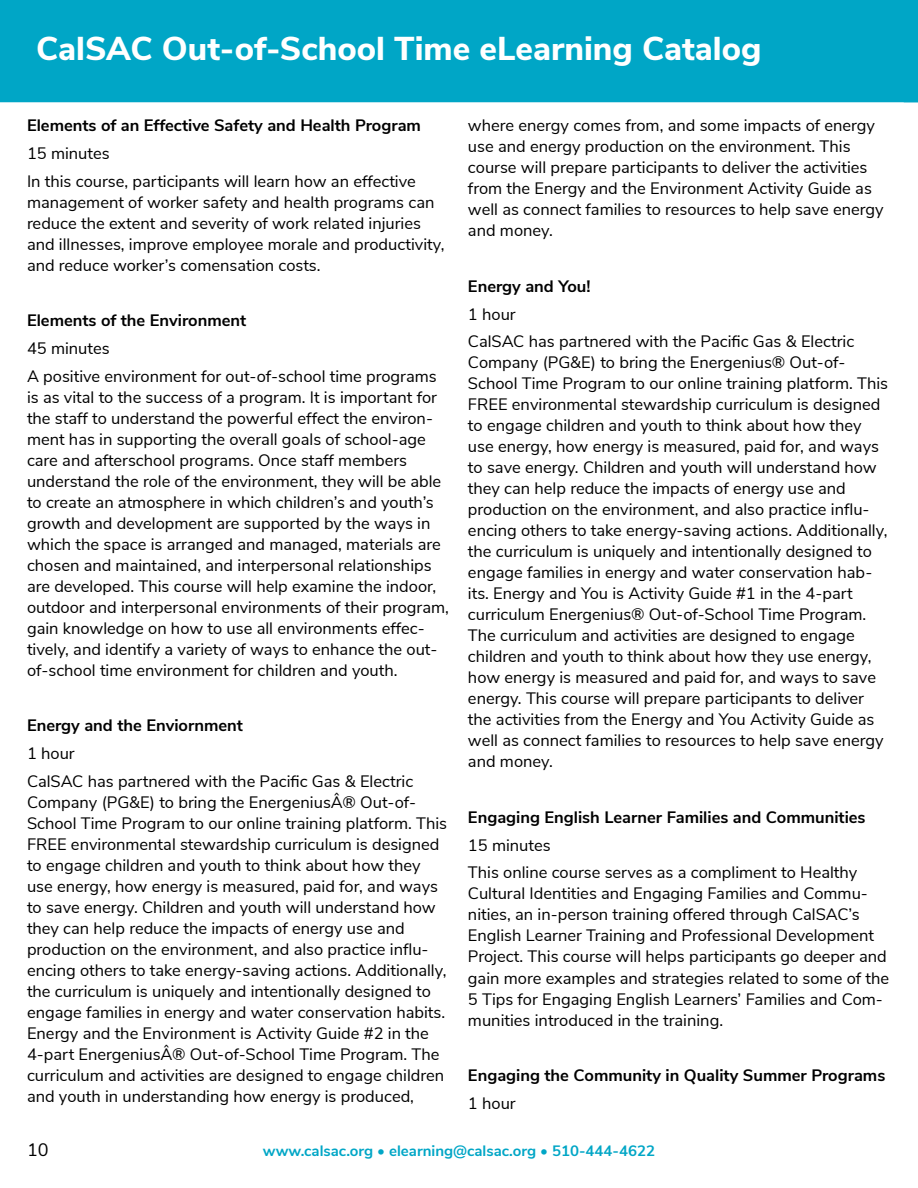
<style>
.page{position:relative;width:918px;height:1188px;background:#fff}
.page>*{position:absolute;margin:0;border:0;box-sizing:border-box;transform-origin:0 0}
.t1{font:800 33px "Nunito Sans";color:#fff}
.t2{font:18px "Nunito Sans";color:#000}
.t3{font:16.5px/21px "Nunito Sans";color:#000}
.t4{font:700 16.5px "Nunito Sans";color:#000}
.t5{font:700 15px "Nunito Sans";color:#00a6c6}
</style>
<div class="page">
<div style="left:0;top:0;width:904px;height:102px;background:#00a6c6"></div>
<svg style="left:904px;top:0;width:14px;height:102px"></svg>
<h1 class="t1" style="left:36px;top:25px;width:727px">CalSAC Out-of-School Time eLearning Catalog</h1>
<p class="t4" style="left:27px;top:113px;width:396px">Elements of an Effective Safety and Health Program</p>
<p class="t3" style="left:27px;top:138px;width:390px;line-height:27.8px">15 minutes<br>In this course, participants will learn how an effective</p>
<p class="t3" style="left:27px;top:190px;width:419px">management of worker safety and health programs can reduce the extent and severity of work related injuries and illnesses, improve employee morale and productivity, and reduce worker’s comensation costs.</p>
<p class="t4" style="left:27px;top:308px;width:221px">Elements of the Environment</p>
<p class="t3" style="left:27px;top:333px;width:411px;line-height:27.8px">45 minutes<br>A positive environment for out-of-school time programs</p>
<p class="t3" style="left:27px;top:385px;width:423px">is as vital to the success of a program. It is important for the staff to understand the powerful effect the environ&shy;ment has in supporting the overall goals of school-age care and afterschool programs. Once staff members understand the role of the environment, they will be able to create an atmosphere in which children’s and youth’s growth and development are supported by the ways in which the space is arranged and managed, materials are chosen and maintained, and interpersonal relationships are developed. This course will help examine the indoor, outdoor and interpersonal environments of their program, gain knowledge on how to use all environments effec&shy;tively, and identify a variety of ways to enhance the out&shy;of-school time environment for children and youth.</p>
<p class="t4" style="left:27px;top:713px;width:217px">Energy and the Enviornment</p>
<p class="t3" style="left:27px;top:738px;width:388px;line-height:27.8px">1 hour<br>CalSAC has partnered with the Pacific Gas &amp; Electric</p>
<p class="t3" style="left:27px;top:791px;width:422px">Company (PG&amp;E) to bring the EnergeniusÂ® Out-of-School Time Program to our online training platform. This FREE environmental stewardship curriculum is designed to engage children and youth to think about how they use energy, how energy is measured, paid for, and ways to save energy. Children and youth will understand how they can help reduce the impacts of energy use and production on the environment, and also practice influ&shy;encing others to take energy-saving actions. Additionally, the curriculum is uniquely and intentionally designed to engage families in energy and water conservation habits.<br>Energy and the Environment is Activity Guide #2 in the 4-part EnergeniusÂ® Out-of-School Time Program. The curriculum and activities are designed to engage children and youth in understanding how energy is produced,</p>
<p class="t3" style="left:468px;top:114px;width:417px">where energy comes from, and some impacts of energy use and energy production on the environment. This course will prepare participants to deliver the activities from the Energy and the Environment Activity Guide as well as connect families to resources to help save energy and money.</p>
<p class="t4" style="left:468px;top:274px;width:124px">Energy and You!</p>
<p class="t3" style="left:468px;top:299px;width:388px;line-height:27.8px">1 hour<br>CalSAC has partnered with the Pacific Gas &amp; Electric</p>
<p class="t3" style="left:468px;top:351px;width:422px">Company (PG&amp;E) to bring the Energenius® Out-of-School Time Program to our online training platform. This FREE environmental stewardship curriculum is designed to engage children and youth to think about how they use energy, how energy is measured, paid for, and ways to save energy. Children and youth will understand how they can help reduce the impacts of energy use and production on the environment, and also practice influ&shy;encing others to take energy-saving actions. Additionally, the curriculum is uniquely and intentionally designed to engage families in energy and water conservation hab&shy;its. Energy and You is Activity Guide #1 in the 4-part curriculum Energenius® Out-of-School Time Program.<br>The curriculum and activities are designed to engage children and youth to think about how they use energy, how energy is measured and paid for, and ways to save energy. This course will prepare participants to deliver the activities from the Energy and You Activity Guide as well as connect families to resources to help save energy and money.</p>
<p class="t4" style="left:468px;top:805px;width:399px">Engaging English Learner Families and Communities</p>
<p class="t3" style="left:468px;top:830px;width:391px;line-height:27.8px">15 minutes<br>This online course serves as a compliment to Healthy</p>
<p class="t3" style="left:468px;top:882px;width:423px">Cultural Identities and Engaging Families and Commu&shy;nities, an in-person training offered through CalSAC’s English Learner Training and Professional Development Project. This course will helps participants go deeper and gain more examples and strategies related to some of the 5 Tips for Engaging English Learners’ Families and Com&shy;munities introduced in the training.</p>
<p class="t4" style="left:468px;top:1063px;width:419px">Engaging the Community in Quality Summer Programs</p>
<p class="t3" style="left:468px;top:1092px;width:49px">1 hour</p>
<p class="t2" style="left:27px;top:1136px;width:23px">10</p>
<p class="t5" style="left:263px;top:1140px;width:394px">www.calsac.org • elearning@calsac.org • 510-444-4622</p>
</div>
